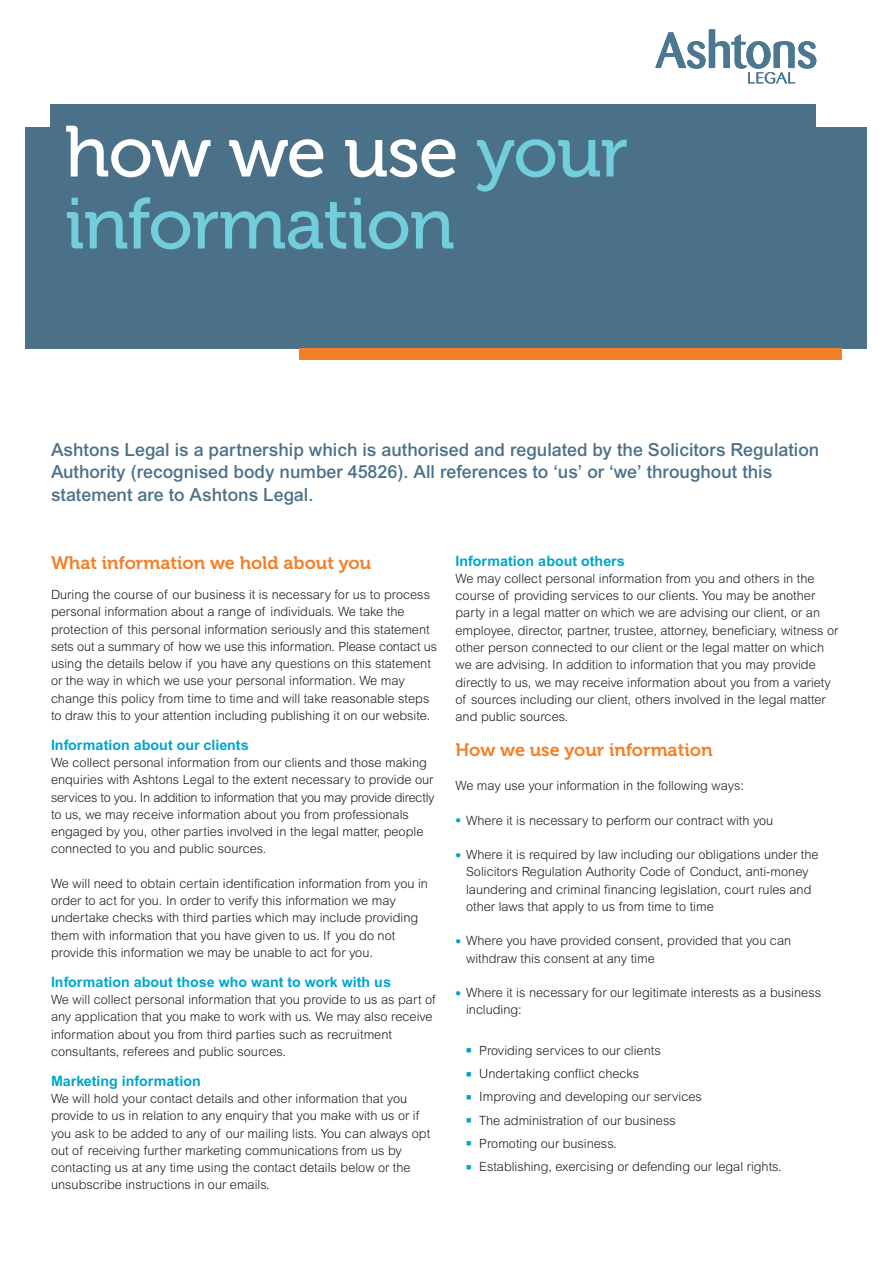
<style>
.page{position:relative;width:893px;height:1263px;background:#fff}
.page>*{position:absolute;margin:0;border:0;box-sizing:border-box;transform-origin:0 0}
.t1{font:72px/72px "Museo 500";letter-spacing:-.015em;color:#72cedd}
.t2{font:500 18px/22.5px "Arial";color:#4b7189}
.t3{font:18px "Museo 700";color:#f47f26}
.t4{font:700 14.25px "Arial";color:#00a5cc}
.t5{font:300 12.75px/17.2px "Arial";color:#231f20}
.s1{color:#fff}
.s2{color:#00a5c6}
</style>
<div class="page">
<div style="left:25px;top:127px;width:841px;height:221px;background:#4b7189"></div>
<div style="left:299px;top:348px;width:542px;height:12px;background:#f47f26"></div>
<div style="left:50px;top:104px;width:766px;height:81px;background:#4b7189"></div>
<svg style="left:655px;top:29px;width:161px;height:55px"></svg>
<h1 class="t1" style="left:65px;top:122px;width:565px"><span class="s1">how we use</span> your information</h1>
<h2 class="t2" style="left:51px;top:440px;width:770px">Ashtons Legal is a partnership which is authorised and regulated by the Solicitors Regulation<br>Authority (recognised body number 45826). All references to ‘us’ or ‘we’ throughout this statement are to Ashtons Legal.</h2>
<h2 class="t3" style="left:51px;top:556px;width:322px">What information we hold about you</h2>
<p class="t5" style="left:51px;top:587px;width:388px">During the course of our business it is necessary for us to process personal information about a range of individuals. We take the protection of this personal information seriously and this statement sets out a summary of how we use this information. Please contact us using the details below if you have any questions on this statement or the way in which we use your personal information. We may change this policy from time to time and will take reasonable steps to draw this to your attention including publishing it on our website.</p>
<p class="t4" style="left:51px;top:740px;width:199px">Information about our clients</p>
<p class="t5" style="left:51px;top:755px;width:385px">We collect personal information from our clients and those making enquiries with Ashtons Legal to the extent necessary to provide our services to you. In addition to information that you may provide directly to us, we may receive information about you from professionals engaged by you, other parties involved in the legal matter, people connected to you and public sources.</p>
<p class="t5" style="left:51px;top:876px;width:379px">We will need to obtain certain identification information from you in order to act for you. In order to verify this information we may undertake checks with third parties which may include providing them with information that you have given to us. If you do not provide this information we may be unable to act for you.</p>
<p class="t4" style="left:51px;top:977px;width:341px">Information about those who want to work with us</p>
<p class="t5" style="left:51px;top:992px;width:386px">We will collect personal information that you provide to us as part of any application that you make to work with us. We may also receive information about you from third parties such as recruitment consultants, referees and public sources.</p>
<p class="t4" style="left:51px;top:1076px;width:151px">Marketing information</p>
<p class="t5" style="left:51px;top:1091px;width:381px">We will hold your contact details and other information that you provide to us in relation to any enquiry that you make with us or if you ask to be added to any of our mailing lists. You can always opt out of receiving further marketing communications from us by contacting us at any time using the contact details below or the unsubscribe instructions in our emails.</p>
<p class="t4" style="left:455px;top:555px;width:171px">Information about others</p>
<p class="t5" style="left:455px;top:571px;width:384px">We may collect personal information from you and others in the course of providing services to our clients. You may be another party in a legal matter on which we are advising our client, or an employee, director, partner, trustee, attorney, beneficiary, witness or other person connected to our client or the legal matter on which we are advising. In addition to information that you may provide directly to us, we may receive information about you from a variety of sources including our client, others involved in the legal matter and public sources.</p>
<h2 class="t3" style="left:455px;top:743px;width:259px">How we use your information</h2>
<p class="t5" style="left:455px;top:778px;width:290px">We may use your information in the following ways:</p>
<p class="t5" style="left:455px;top:812px;width:319px"><span class="s2">●</span> Where it is necessary to perform our contract with you</p>
<p class="t5" style="left:466px;top:847px;width:354px;text-indent:-11px"><span class="s2">●</span> Where it is required by law including our obligations under the Solicitors Regulation Authority Code of Conduct, anti-money laundering and criminal financing legislation, court rules and other laws that apply to us from time to time</p>
<p class="t5" style="left:466px;top:933px;width:327px;text-indent:-11px"><span class="s2">●</span> Where you have provided consent, provided that you can withdraw this consent at any time</p>
<p class="t5" style="left:466px;top:985px;width:356px;text-indent:-11px"><span class="s2">●</span> Where it is necessary for our legitimate interests as a business including:</p>
<p class="t5" style="left:466px;top:1043px;width:196px"><span class="s2">■</span> Providing services to our clients</p>
<p class="t5" style="left:466px;top:1066px;width:174px"><span class="s2">■</span> Undertaking conflict checks</p>
<p class="t5" style="left:466px;top:1089px;width:237px"><span class="s2">■</span> Improving and developing our services</p>
<p class="t5" style="left:466px;top:1112px;width:211px"><span class="s2">■</span> The administration of our business</p>
<p class="t5" style="left:466px;top:1136px;width:152px"><span class="s2">■</span> Promoting our business.</p>
<p class="t5" style="left:466px;top:1159px;width:317px"><span class="s2">■</span> Establishing, exercising or defending our legal rights.</p>
</div>
